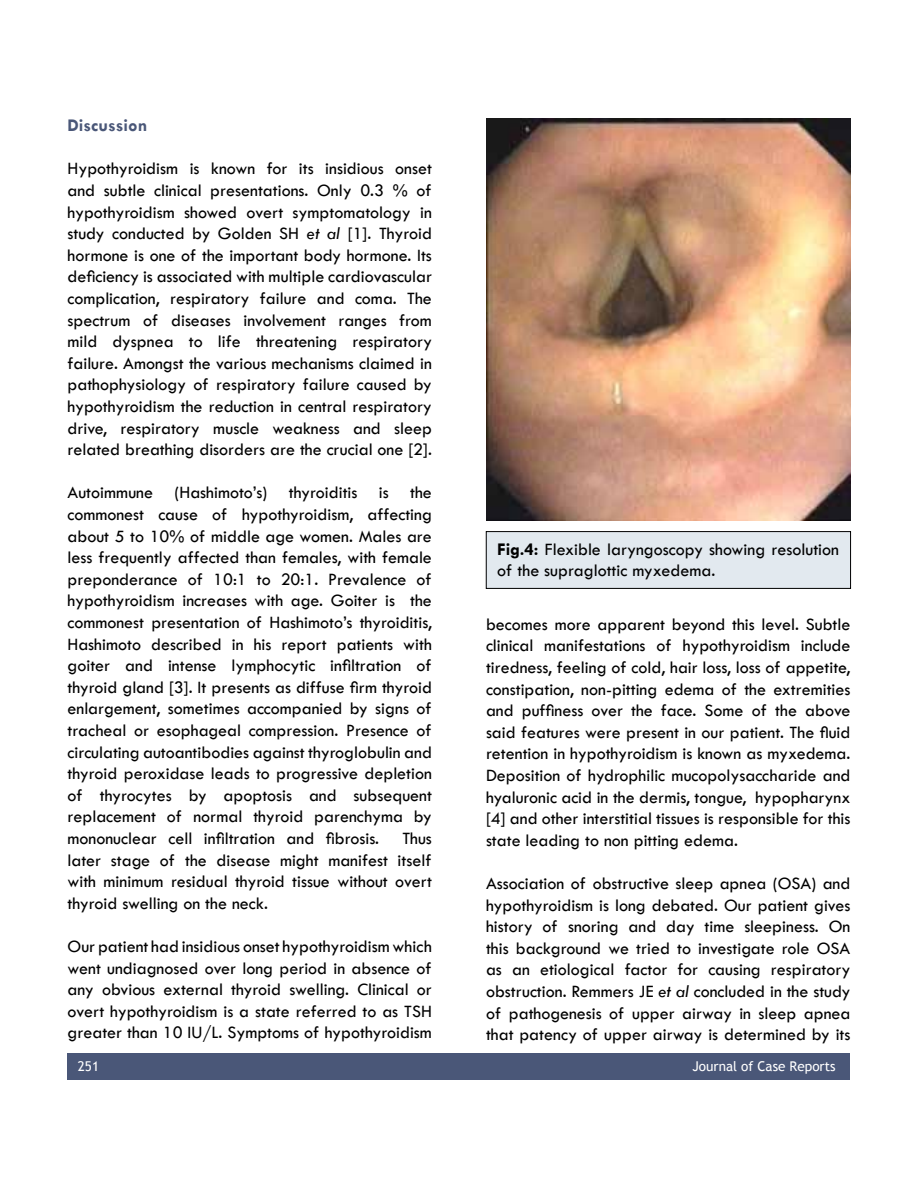
<style>
.page{position:relative;width:918px;height:1188px;background:#fff}
.page>*{position:absolute;margin:0;border:0;box-sizing:border-box;transform-origin:0 0}
.t1{font:18px/21.6px "Tw Cen";color:#000;text-align:justify}
.t2{font:700 18px "Tw Cen";color:#4a5778}
.t3{font:13.5px "Trebuchet MS";color:#fff}
.s1{font-style:italic}
.s2{font-weight:700}
</style>
<div class="page">
<div style="left:486px;top:532px;width:365px;height:56px;background:#e2e9ef"></div>
<div style="left:486px;top:531px;width:365px;height:58px;border:1px solid #000"></div>
<div style="left:68px;top:1053px;width:782px;height:27px;background:#4a5778"></div>
<img style="left:486px;top:119px;width:365px;height:402px">
<p class="t2" style="left:68px;top:115px;width:81px">Discussion</p>
<p class="t1" style="left:68px;top:158px;width:366px">Hypothyroidism is known for its insidious onset and subtle clinical presentations. Only 0.3 % of hypothyroidism showed overt symptomatology in study conducted by Golden SH <span class="s1">et al</span> [1]. Thyroid hormone is one of the important body hormone. Its deficiency is associated with multiple cardiovascular complication, respiratory failure and coma. The spectrum of diseases involvement ranges from mild dyspnea to life threatening respiratory failure. Amongst the various mechanisms claimed in pathophysiology of respiratory failure caused by hypothyroidism the reduction in central respiratory drive, respiratory muscle weakness and sleep related breathing disorders are the crucial one [2].</p>
<p class="t1" style="left:68px;top:482px;width:366px">Autoimmune (Hashimoto’s) thyroiditis is the commonest cause of hypothyroidism, affecting about 5 to 10% of middle age women. Males are less frequently affected than females, with female preponderance of 10:1 to 20:1. Prevalence of hypothyroidism increases with age. Goiter is the commonest presentation of Hashimoto’s thyroiditis, Hashimoto described in his report patients with goiter and intense lymphocytic infiltration of thyroid gland [3]. It presents as diffuse firm thyroid enlargement, sometimes accompanied by signs of tracheal or esophageal compression. Presence of circulating autoantibodies against thyroglobulin and thyroid peroxidase leads to progressive depletion of thyrocytes by apoptosis and subsequent replacement of normal thyroid parenchyma by mononuclear cell infiltration and fibrosis.</p>
<p class="t1" style="left:68px;top:827px;width:366px;text-indent:335px">Thus later stage of the disease might manifest itself with minimum residual thyroid tissue without overt thyroid swelling on the neck.</p>
<p class="t1" style="left:68px;top:935px;width:366px">Our patient had insidious onset hypothyroidism which went undiagnosed over long period in absence of any obvious external thyroid swelling. Clinical or overt hypothyroidism is a state referred to as TSH greater than 10 IU/L. Symptoms of hypothyroidism</p>
<p class="t1" style="left:497px;top:538px;width:344px"><span class="s2">Fig.4:</span> Flexible laryngoscopy showing resolution of the supraglottic myxedema.</p>
<p class="t1" style="left:486px;top:613px;width:366px">becomes more apparent beyond this level. Subtle clinical manifestations of hypothyroidism include tiredness, feeling of cold, hair loss, loss of appetite, constipation, non-pitting edema of the extremities and puffiness over the face. Some of the above said features were present in our patient. The fluid retention in hypothyroidism is known as myxedema.<br>Deposition of hydrophilic mucopolysaccharide and hyaluronic acid in the dermis, tongue, hypopharynx [4] and other interstitial tissues is responsible for this state leading to non pitting edema.</p>
<p class="t1" style="left:486px;top:872px;width:366px">Association of obstructive sleep apnea (OSA) and hypothyroidism is long debated. Our patient gives history of snoring and day time sleepiness. On this background we tried to investigate role OSA as an etiological factor for causing respiratory obstruction. Remmers JE <span class="s1">et al</span> concluded in the study of pathogenesis of upper airway in sleep apnea that patency of upper airway is determined by its</p>
<p class="t3" style="left:78px;top:1058px;width:23px">251</p>
<p class="t3" style="left:692px;top:1058px;width:145px">Journal of Case Reports</p>
</div>
